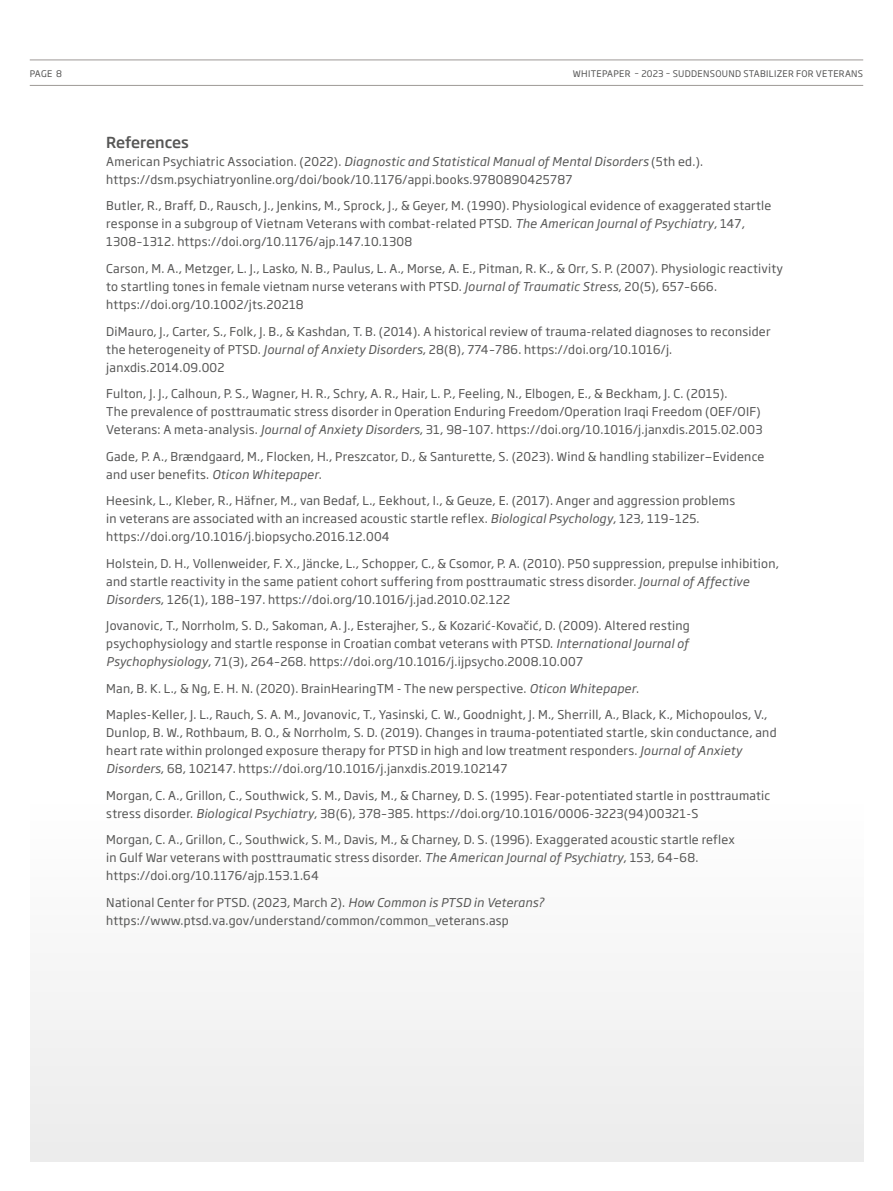
<style>
.page{position:relative;width:893px;height:1191px;background:#fff}
.page>*{position:absolute;margin:0;border:0;box-sizing:border-box;transform-origin:0 0}
.t1{font:500 15px "Soho Gothic Pro";letter-spacing:-.015em;color:#565655}
.t2{font:12px/18px "Soho Gothic Pro";letter-spacing:.02em;color:#565655}
.t3{font:9px "Soho Gothic Pro";letter-spacing:.035em;color:#565655}
.s1{font-style:italic}
</style>
<div class="page">
<div style="left:30px;top:804px;width:833px;height:357px;background:#f5f5f5"></div>
<hr style="left:30px;top:85px;width:833px;height:1px;background:#9d9996">
<hr style="left:30px;top:60px;width:833px;height:1px;background:#9d9996">
<p class="t3" style="left:30px;top:66px;width:34px">PAGE 8</p>
<p class="t3" style="left:573px;top:66px;width:292px">WHITEPAPER – 2023 – SUDDENSOUND STABILIZER FOR VETERANS</p>
<p class="t1" style="left:106px;top:131px;width:84px">References</p>
<p class="t2" style="left:106px;top:152px;width:598px">American Psychiatric Association. (2022). <span class="s1">Diagnostic and Statistical Manual of Mental Disorders</span> (5th ed.). https://dsm.psychiatryonline.org/doi/book/10.1176/appi.books.9780890425787</p>
<p class="t2" style="left:106px;top:196px;width:667px">Butler, R., Braff, D., Rausch, J., Jenkins, M., Sprock, J., &amp; Geyer, M. (1990). Physiological evidence of exaggerated startle response in a subgroup of Vietnam Veterans with combat-related PTSD. <span class="s1">The American Journal of Psychiatry</span>, 147,<br>1308–1312. https://doi.org/10.1176/ajp.147.10.1308</p>
<p class="t2" style="left:106px;top:259px;width:678px">Carson, M. A., Metzger, L. J., Lasko, N. B., Paulus, L. A., Morse, A. E., Pitman, R. K., &amp; Orr, S. P. (2007). Physiologic reactivity to startling tones in female vietnam nurse veterans with PTSD. <span class="s1">Journal of Traumatic Stress</span>, 20(5), 657–666. https://doi.org/10.1002/jts.20218</p>
<p class="t2" style="left:106px;top:321px;width:666px">DiMauro, J., Carter, S., Folk, J. B., &amp; Kashdan, T. B. (2014). A historical review of trauma-related diagnoses to reconsider the heterogeneity of PTSD. <span class="s1">Journal of Anxiety Disorders</span>, 28(8), 774–786. https://doi.org/10.1016/j. janxdis.2014.09.002</p>
<p class="t2" style="left:106px;top:384px;width:658px">Fulton, J. J., Calhoun, P. S., Wagner, H. R., Schry, A. R., Hair, L. P., Feeling, N., Elbogen, E., &amp; Beckham, J. C. (2015).<br>The prevalence of posttraumatic stress disorder in Operation Enduring Freedom/Operation Iraqi Freedom (OEF/OIF)<br>Veterans: A meta-analysis. <span class="s1">Journal of Anxiety Disorders</span>, 31, 98–107. https://doi.org/10.1016/j.janxdis.2015.02.003</p>
<p class="t2" style="left:106px;top:446px;width:660px">Gade, P. A., Brændgaard, M., Flocken, H., Preszcator, D., &amp; Santurette, S. (2023). Wind &amp; handling stabilizer—Evidence and user benefits. <span class="s1">Oticon Whitepaper</span>.</p>
<p class="t2" style="left:106px;top:491px;width:630px">Heesink, L., Kleber, R., Häfner, M., van Bedaf, L., Eekhout, I., &amp; Geuze, E. (2017). Anger and aggression problems in veterans are associated with an increased acoustic startle reflex. <span class="s1">Biological Psychology</span>, 123, 119–125. https://doi.org/10.1016/j.biopsycho.2016.12.004</p>
<p class="t2" style="left:106px;top:553px;width:674px">Holstein, D. H., Vollenweider, F. X., Jäncke, L., Schopper, C., &amp; Csomor, P. A. (2010). P50 suppression, prepulse inhibition, and startle reactivity in the same patient cohort suffering from posttraumatic stress disorder. <span class="s1">Journal of Affective<br>Disorders</span>, 126(1), 188–197. https://doi.org/10.1016/j.jad.2010.02.122</p>
<p class="t2" style="left:106px;top:616px;width:585px;text-align:justify">Jovanovic, T., Norrholm, S. D., Sakoman, A. J., Esterajher, S., &amp; Kozarić-Kovačić, D. (2009). Altered resting psychophysiology and startle response in Croatian combat veterans with PTSD. <span class="s1">International Journal of Psychophysiology</span>, 71(3), 264–268. https://doi.org/10.1016/j.ijpsycho.2008.10.007</p>
<p class="t2" style="left:106px;top:678px;width:534px">Man, B. K. L., &amp; Ng, E. H. N. (2020). BrainHearingTM - The new perspective. <span class="s1">Oticon Whitepaper</span>.</p>
<p class="t2" style="left:106px;top:705px;width:672px">Maples-Keller, J. L., Rauch, S. A. M., Jovanovic, T., Yasinski, C. W., Goodnight, J. M., Sherrill, A., Black, K., Michopoulos, V., Dunlop, B. W., Rothbaum, B. O., &amp; Norrholm, S. D. (2019). Changes in trauma-potentiated startle, skin conductance, and heart rate within prolonged exposure therapy for PTSD in high and low treatment responders. <span class="s1">Journal of Anxiety Disorders</span>, 68, 102147. https://doi.org/10.1016/j.janxdis.2019.102147</p>
<p class="t2" style="left:106px;top:785px;width:665px">Morgan, C. A., Grillon, C., Southwick, S. M., Davis, M., &amp; Charney, D. S. (1995). Fear-potentiated startle in posttraumatic stress disorder. <span class="s1">Biological Psychiatry</span>, 38(6), 378–385. https://doi.org/10.1016/0006-3223(94)00321-S</p>
<p class="t2" style="left:106px;top:830px;width:630px">Morgan, C. A., Grillon, C., Southwick, S. M., Davis, M., &amp; Charney, D. S. (1996). Exaggerated acoustic startle reflex in Gulf War veterans with posttraumatic stress disorder. <span class="s1">The American Journal of Psychiatry</span>, 153, 64–68. https://doi.org/10.1176/ajp.153.1.64</p>
<p class="t2" style="left:106px;top:892px;width:439px">National Center for PTSD. (2023, March 2). <span class="s1">How Common is PTSD in Veterans? </span>https://www.ptsd.va.gov/understand/common/common_veterans.asp</p>
</div>
